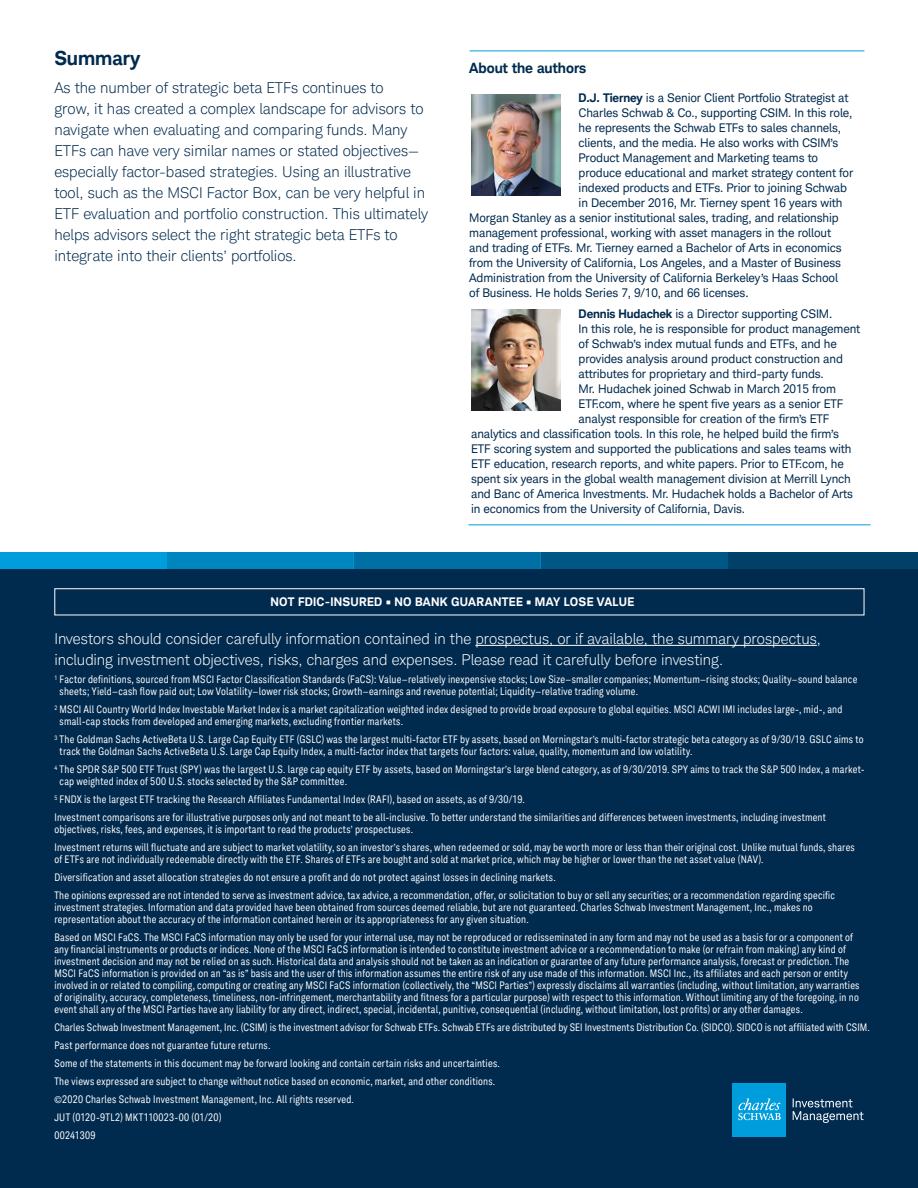
<style>
.page{position:relative;width:918px;height:1188px;background:#fff}
.page>*{position:absolute;margin:0;border:0;box-sizing:border-box;transform-origin:0 0}
.t1{font:700 19.5px "Charles Modern";color:#002a4e}
.t2{font:300 15px/21px "Charles Modern";color:#002a4e}
.t3{font:300 15px/21px "Charles Modern";color:#fff}
.t4{font:700 14.25px "Charles Modern";color:#002a4e}
.t5{font:12px "Charles Modern";letter-spacing:-.01em;color:#002a4e}
.t6{font:700 12px "Charles Modern";letter-spacing:.025em;color:#fff}
.t7{font:condensed 10.5px/12px "Charles Modern";letter-spacing:.015em;color:#fff}
.s1{font-weight:700}
</style>
<div class="page">
<div style="left:0;top:552px;width:918px;height:636px;background:#002a4e"></div>
<hr style="left:475px;top:645px;width:342px;height:1px;background:#fff">
<div style="left:733px;top:1084px;width:53px;height:53px;background:#009ddc"></div>
<svg style="left:738px;top:1099px;width:43px;height:21px"></svg>
<svg style="left:793px;top:1099px;width:71px;height:24px"></svg>
<div style="left:54px;top:588px;width:810px;height:27px;border:1px solid #fff"></div>
<div style="left:728px;top:552px;width:190px;height:16px;background:#004069"></div>
<div style="left:541px;top:552px;width:187px;height:16px;background:#005786"></div>
<div style="left:354px;top:552px;width:187px;height:16px;background:#006fa3"></div>
<div style="left:167px;top:552px;width:187px;height:16px;background:#0086bf"></div>
<div style="left:0;top:552px;width:167px;height:16px;background:#009ddc"></div>
<img style="left:471px;top:95px;width:90px;height:100px">
<hr style="left:470px;top:51px;width:394px;height:1px;background:#009ddc">
<hr style="left:468px;top:524px;width:403px;height:1px;background:#009ddc">
<img style="left:471px;top:310px;width:90px;height:100px">
<h1 class="t1" style="left:54px;top:46px;width:88px">Summary</h1>
<p class="t2" style="left:54px;top:77px;width:375px">As the number of strategic beta ETFs continues to<br>grow, it has created a complex landscape for advisors to navigate when evaluating and comparing funds. Many ETFs can have very similar names or stated objectives— especially factor-based strategies. Using an illustrative tool, such as the MSCI Factor Box, can be very helpful in ETF evaluation and portfolio construction. This ultimately helps advisors select the right strategic beta ETFs to integrate into their clients’ portfolios.</p>
<h3 class="t4" style="left:469px;top:60px;width:119px">About the authors</h3>
<p class="t5" style="left:579px;top:91px;width:271px"><span class="s1">D.J. Tierney</span> is a Senior Client Portfolio Strategist at</p>
<p class="t5" style="left:579px;top:106px;width:275px">Charles Schwab &amp; Co., supporting CSIM. In this role,</p>
<p class="t5" style="left:579px;top:121px;width:264px">he represents the Schwab ETFs to sales channels,</p>
<p class="t5" style="left:579px;top:136px;width:261px">clients, and the media. He also works with CSIM’s</p>
<p class="t5" style="left:579px;top:151px;width:241px">Product Management and Marketing teams to</p>
<p class="t5" style="left:579px;top:166px;width:276px">produce educational and market strategy content for</p>
<p class="t5" style="left:579px;top:181px;width:270px">indexed products and ETFs. Prior to joining Schwab</p>
<p class="t5" style="left:579px;top:196px;width:265px">in December 2016, Mr. Tierney spent 16 years with</p>
<p class="t5" style="left:469px;top:211px;width:371px">Morgan Stanley as a senior institutional sales, trading, and relationship</p>
<p class="t5" style="left:469px;top:226px;width:363px">management professional, working with asset managers in the rollout</p>
<p class="t5" style="left:469px;top:241px;width:374px">and trading of ETFs. Mr. Tierney earned a Bachelor of Arts in economics</p>
<p class="t5" style="left:469px;top:256px;width:373px">from the University of California, Los Angeles, and a Master of Business</p>
<p class="t5" style="left:469px;top:271px;width:370px">Administration from the University of California Berkeley’s Haas School</p>
<p class="t5" style="left:469px;top:286px;width:281px">of Business. He holds Series 7, 9/10, and 66 licenses.</p>
<p class="t5" style="left:579px;top:307px;width:255px"><span class="s1">Dennis Hudachek</span> is a Director supporting CSIM.</p>
<p class="t5" style="left:579px;top:322px;width:283px">In this role, he is responsible for product management</p>
<p class="t5" style="left:579px;top:337px;width:260px">of Schwab’s index mutual funds and ETFs, and he</p>
<p class="t5" style="left:579px;top:352px;width:266px">provides analysis around product construction and</p>
<p class="t5" style="left:579px;top:367px;width:247px">attributes for proprietary and third-party funds.</p>
<p class="t5" style="left:579px;top:382px;width:259px">Mr. Hudachek joined Schwab in March 2015 from</p>
<p class="t5" style="left:579px;top:397px;width:266px">ETF.com, where he spent five years as a senior ETF</p>
<p class="t5" style="left:579px;top:412px;width:252px">analyst responsible for creation of the firm’s ETF</p>
<p class="t5" style="left:471px;top:427px;width:369px">analytics and classification tools. In this role, he helped build the firm’s</p>
<p class="t5" style="left:471px;top:442px;width:382px">ETF scoring system and supported the publications and sales teams with</p>
<p class="t5" style="left:471px;top:457px;width:374px">ETF education, research reports, and white papers. Prior to ETF.com, he</p>
<p class="t5" style="left:471px;top:472px;width:381px">spent six years in the global wealth management division at Merrill Lynch</p>
<p class="t5" style="left:471px;top:487px;width:383px">and Banc of America Investments. Mr. Hudachek holds a Bachelor of Arts</p>
<p class="t5" style="left:471px;top:502px;width:275px">in economics from the University of California, Davis.</p>
<p class="t6" style="left:271px;top:595px;width:365px">NOT FDIC-INSURED • NO BANK GUARANTEE • MAY LOSE VALUE</p>
<h2 class="t3" style="left:54px;top:628px;width:768px">Investors should consider carefully information contained in the prospectus, or if available, the summary prospectus, including investment objectives, risks, charges and expenses. Please read it carefully before investing.</h2>
<p class="t7" style="left:60px;top:674px;width:799px;text-indent:-5px"><sup>1</sup> Factor definitions, sourced from MSCI Factor Classification Standards (FaCS): Value—relatively inexpensive stocks; Low Size—smaller companies; Momentum—rising stocks; Quality—sound balance sheets; Yield—cash flow paid out; Low Volatility—lower risk stocks; Growth—earnings and revenue potential; Liquidity—relative trading volume.</p>
<p class="t7" style="left:60px;top:704px;width:784px;text-indent:-5px"><sup>2</sup> MSCI All Country World Index Investable Market Index is a market capitalization weighted index designed to provide broad exposure to global equities. MSCI ACWI IMI includes large-, mid-, and small-cap stocks from developed and emerging markets, excluding frontier markets.</p>
<p class="t7" style="left:60px;top:734px;width:806px;text-indent:-5px"><sup>3</sup> The Goldman Sachs ActiveBeta U.S. Large Cap Equity ETF (GSLC) was the largest multi-factor ETF by assets, based on Morningstar’s multi-factor strategic beta category as of 9/30/19. GSLC aims to track the Goldman Sachs ActiveBeta U.S. Large Cap Equity Index, a multi-factor index that targets four factors: value, quality, momentum and low volatility.</p>
<p class="t7" style="left:60px;top:764px;width:807px;text-indent:-5px"><sup>4</sup> The SPDR S&amp;P 500 ETF Trust (SPY) was the largest U.S. large cap equity ETF by assets, based on Morningstar’s large blend category, as of 9/30/2019. SPY aims to track the S&amp;P 500 Index, a market&shy;cap weighted index of 500 U.S. stocks selected by the S&amp;P committee.</p>
<p class="t7" style="left:54px;top:791px;width:773px;line-height:18px"><sup>5</sup> FNDX is the largest ETF tracking the Research Affiliates Fundamental Index (RAFI), based on assets, as of 9/30/19.<br>Investment comparisons are for illustrative purposes only and not meant to be all-inclusive. To better understand the similarities and differences between investments, including investment</p>
<p class="t7" style="left:54px;top:821px;width:802px;line-height:18px">objectives, risks, fees, and expenses, it is important to read the products’ prospectuses.<br>Investment returns will fluctuate and are subject to market volatility, so an investor’s shares, when redeemed or sold, may be worth more or less than their original cost. Unlike mutual funds, shares</p>
<p class="t7" style="left:54px;top:851px;width:782px;line-height:18px">of ETFs are not individually redeemable directly with the ETF. Shares of ETFs are bought and sold at market price, which may be higher or lower than the net asset value (NAV).<br>Diversification and asset allocation strategies do not ensure a profit and do not protect against losses in declining markets.<br>The opinions expressed are not intended to serve as investment advice, tax advice, a recommendation, offer, or solicitation to buy or sell any securities; or a recommendation regarding specific</p>
<p class="t7" style="left:54px;top:902px;width:760px">investment strategies. Information and data provided have been obtained from sources deemed reliable, but are not guaranteed. Charles Schwab Investment Management, Inc., makes no representation about the accuracy of the information contained herein or its appropriateness for any given situation.</p>
<p class="t7" style="left:54px;top:932px;width:807px">Based on MSCI FaCS. The MSCI FaCS information may only be used for your internal use, may not be reproduced or redisseminated in any form and may not be used as a basis for or a component of any financial instruments or products or indices. None of the MSCI FaCS information is intended to constitute investment advice or a recommendation to make (or refrain from making) any kind of investment decision and may not be relied on as such. Historical data and analysis should not be taken as an indication or guarantee of any future performance analysis, forecast or prediction. The MSCI FaCS information is provided on an “as is” basis and the user of this information assumes the entire risk of any use made of this information. MSCI Inc., its affiliates and each person or entity involved in or related to compiling, computing or creating any MSCI FaCS information (collectively, the “MSCI Parties”) expressly disclaims all warranties (including, without limitation, any warranties of originality, accuracy, completeness, timeliness, non-infringement, merchantability and fitness for a particular purpose) with respect to this information. Without limiting any of the foregoing, in no event shall any of the MSCI Parties have any liability for any direct, indirect, special, incidental, punitive, consequential (including, without limitation, lost profits) or any other damages.</p>
<p class="t7" style="left:54px;top:1019px;width:817px;line-height:18px">Charles Schwab Investment Management, Inc. (CSIM) is the investment advisor for Schwab ETFs. Schwab ETFs are distributed by SEI Investments Distribution Co. (SIDCO). SIDCO is not affiliated with CSIM.<br>Past performance does not guarantee future returns.<br>Some of the statements in this document may be forward looking and contain certain risks and uncertainties.<br>The views expressed are subject to change without notice based on economic, market, and other conditions.<br>©2020 Charles Schwab Investment Management, Inc. All rights reserved.<br>JUT (0120-9TL2) MKT110023-00 (01/20)<br>00241309</p>
</div>
